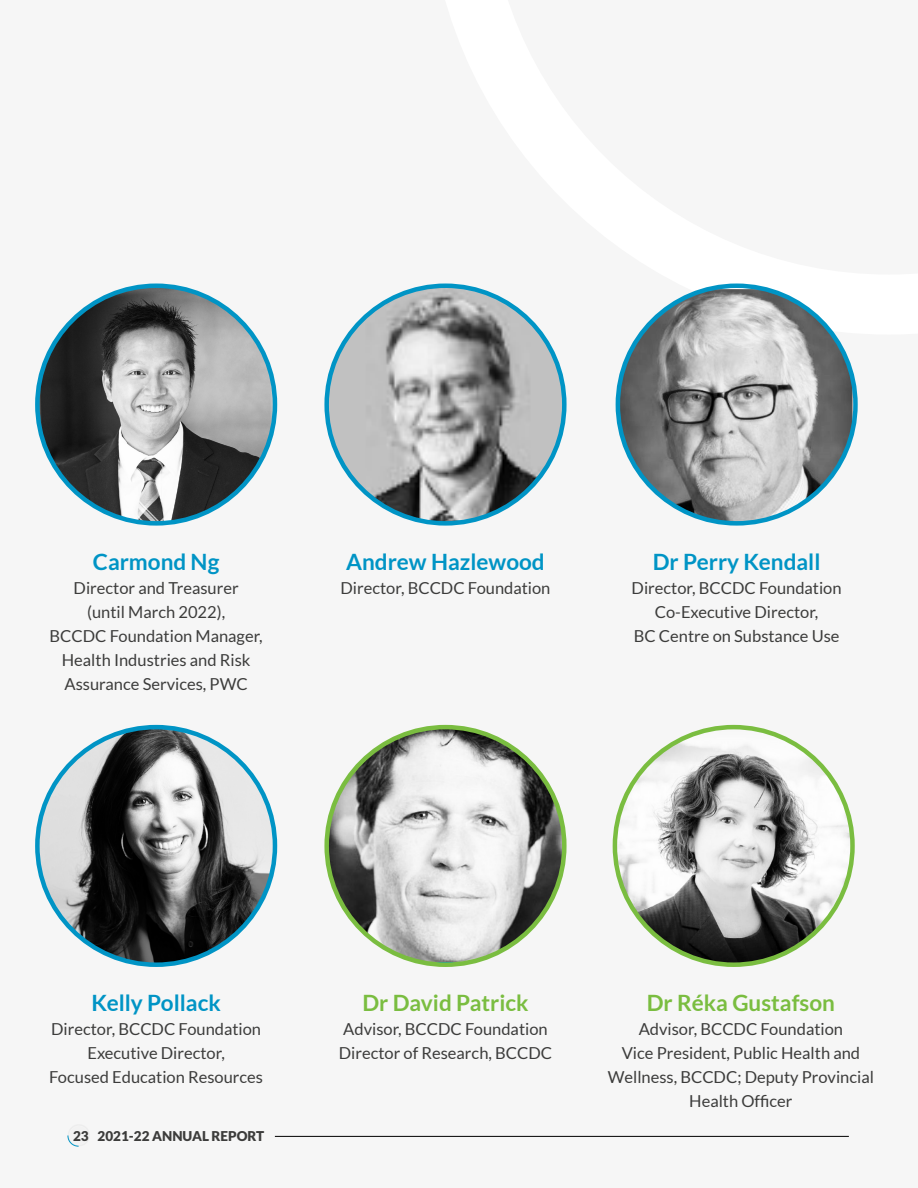
<style>
.page{position:relative;width:918px;height:1188px;background:#f6f6f6}
.page>*{position:absolute;margin:0;border:0;box-sizing:border-box;transform-origin:0 0}
.t1{font:700 22.5px "Lato";color:#0094c5}
.t2{font:700 22.5px "Lato";color:#7abd40}
.t3{font:16.5px/24px "Lato";color:#3c3c3b;text-align:center}
.t4{font:900 13.5px "Lato";color:#3c3c3b}
</style>
<div class="page">
<hr style="left:275px;top:1136px;width:574px;height:1px;background:#000">
<div style="left:68px;top:1124px;width:22px;height:22px;border:1px solid #ededed;border-radius:50%"></div>
<div style="left:70px;top:1126px;width:18px;height:18px;background:#f2f2f2;border-radius:50%"></div>
<svg style="left:67px;top:1135px;width:12px;height:12px"></svg>
<svg style="left:427px;top:283px;width:409px;height:52px"></svg>
<img style="left:618px;top:286px;width:237px;height:237px;border-radius:119px">
<img style="left:327px;top:286px;width:237px;height:237px;border-radius:119px">
<img style="left:37px;top:286px;width:238px;height:237px;border-radius:119px">
<img style="left:37px;top:727px;width:238px;height:238px;border-radius:119px">
<img style="left:615px;top:727px;width:238px;height:238px;border-radius:119px">
<img style="left:329px;top:727px;width:233px;height:235px">
<h1 class="t1" style="left:93px;top:549px;width:128px">Carmond Ng</h1>
<p class="t3" style="left:50px;top:576px;width:215px">Director and Treasurer<br>(until March 2022),<br>BCCDC Foundation Manager,<br>Health Industries and Risk<br>Assurance Services, PWC</p>
<h1 class="t1" style="left:346px;top:549px;width:200px">Andrew Hazlewood</h1>
<p class="t3" style="left:340px;top:576px;width:212px">Director, BCCDC Foundation</p>
<h1 class="t1" style="left:653px;top:549px;width:169px">Dr Perry Kendall</h1>
<p class="t3" style="left:632px;top:576px;width:212px">Director, BCCDC Foundation<br>Co-Executive Director,<br>BC Centre on Substance Use</p>
<h1 class="t1" style="left:91px;top:990px;width:131px">Kelly Pollack</h1>
<p class="t3" style="left:49px;top:1017px;width:215px">Director, BCCDC Foundation<br>Executive Director,<br>Focused Education Resources</p>
<p class="t4" style="left:73px;top:1128px;width:193px">23 2021-22 ANNUAL REPORT</p>
<h1 class="t2" style="left:362px;top:990px;width:168px">Dr David Patrick</h1>
<p class="t3" style="left:339px;top:1017px;width:215px;text-align:left">Advisor, BCCDC Foundation<br>Director of Research, BCCDC</p>
<h1 class="t2" style="left:647px;top:990px;width:190px">Dr Réka Gustafson</h1>
<p class="t3" style="left:608px;top:1017px;width:268px">Advisor, BCCDC Foundation<br>Vice President, Public Health and<br>Wellness, BCCDC; Deputy Provincial<br>Health Officer</p>
</div>
